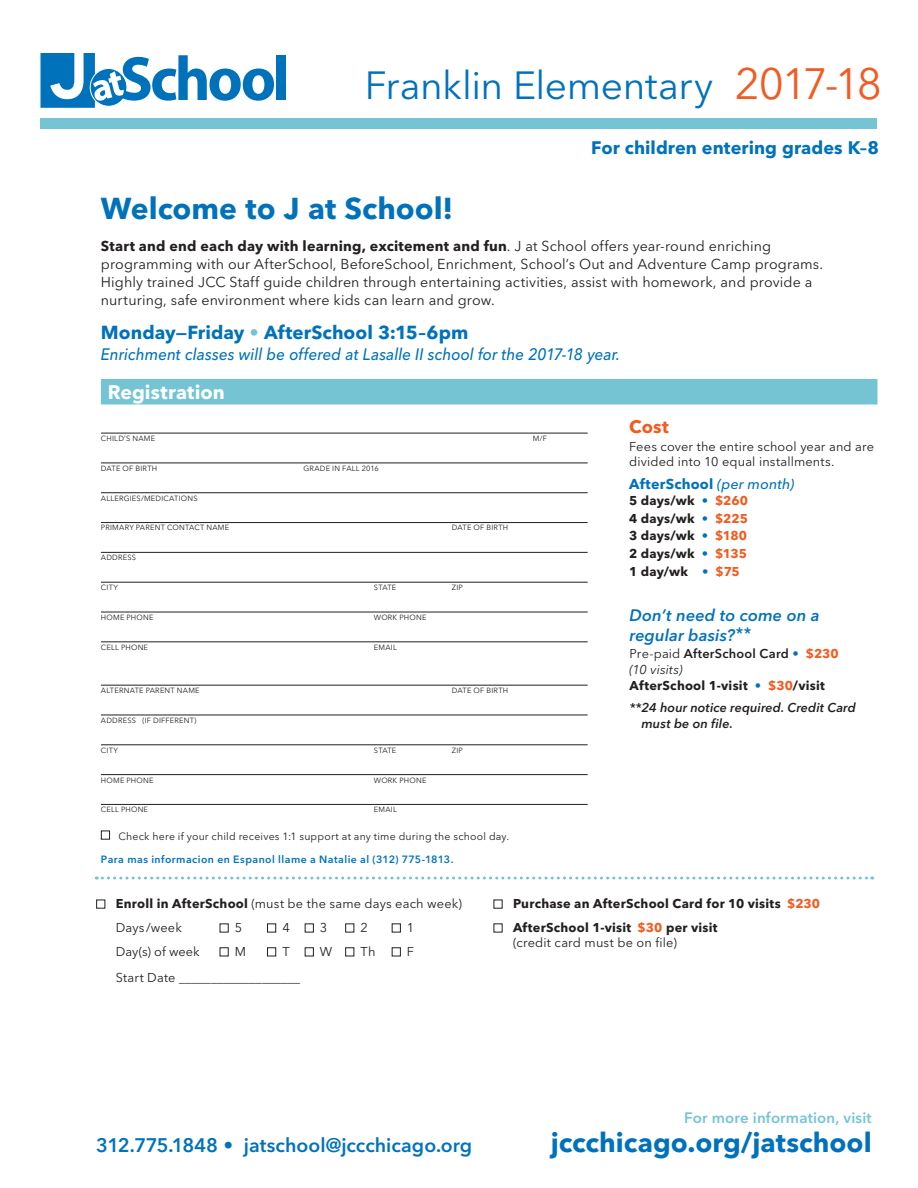
<style>
.page{position:relative;width:918px;height:1188px;background:#fff}
.page>*{position:absolute;margin:0;border:0;box-sizing:border-box;transform-origin:0 0}
.t1{font:39px "Avenir Next LT Pro";letter-spacing:-.01em;color:#0072bc}
.t2{font:700 30px "Avenir Next LT Pro";color:#0072bc}
.t3{font:700 27px "Avenir Next LT Pro";color:#0072bc}
.t4{font:600 19.5px "Avenir Next LT Pro";color:#0072bc}
.t5{font:700 19.5px "Avenir Next LT Pro";letter-spacing:.005em;color:#fff}
.t6{font:700 18.75px "Avenir Next LT Pro";color:#0072bc}
.t7{font:700 18px "Avenir Next LT Pro";letter-spacing:.005em;color:#0072bc}
.t8{font:700 18px "Avenir Next LT Pro";color:#f25b21}
.t9{font:italic 500 16.5px "Avenir Next LT Pro";color:#0072bc;scale:.93 1}
.t10{font:italic 600 16.5px/19.5px "Avenir Next LT Pro";letter-spacing:.005em;color:#0072bc}
.t11{font:600 15px "Avenir Next LT Pro";letter-spacing:.01em;color:#74c4d4}
.t12{font:14.25px/18px "Avenir Next LT Pro";letter-spacing:.01em;color:#231f20}
.t13{font:700 14.25px "Avenir Next LT Pro";letter-spacing:.015em;color:#0072bc}
.t14{font:700 12.75px/17.9px "Avenir Next LT Pro";letter-spacing:.02em;color:#231f20}
.t15{font:12.75px/23.9px "Avenir Next LT Pro";letter-spacing:.015em;color:#231f20}
.t16{font:italic 600 12.75px/15.8px "Avenir Next LT Pro";letter-spacing:.005em;color:#231f20}
.t17{font:10.5px "Avenir Next LT Pro";letter-spacing:.02em;color:#231f20}
.t18{font:600 10.5px "Avenir Next LT Pro";letter-spacing:.045em;color:#0072bc}
.t19{font:7.5px "Avenir Next LT Pro";letter-spacing:.03em;color:#231f20}
.s1{font-size:43.5px;color:#f25b21}
.s2{font-weight:700}
.s3{color:#74c4d4}
.s4{font-weight:500;font-style:italic}
.s5{color:#0072bc}
.s6{color:#f25b21}
.s7{font-weight:400}
.s8{font-weight:600}
.s9{font-weight:400;font-style:italic}
</style>
<div class="page">
<div style="left:40px;top:118px;width:838px;height:11px;background:#74c4d4"></div>
<svg style="left:41px;top:53px;width:233px;height:55px"></svg>
<div style="left:277px;top:55px;width:9px;height:45px;background:#0072bc"></div>
<div style="left:101px;top:379px;width:776px;height:25px;background:#74c4d4"></div>
<hr style="left:101px;top:433px;width:487px;height:1px;background:#231f20">
<hr style="left:101px;top:463px;width:487px;height:1px;background:#231f20">
<hr style="left:101px;top:492px;width:487px;height:1px;background:#231f20">
<hr style="left:101px;top:522px;width:487px;height:1px;background:#231f20">
<hr style="left:101px;top:552px;width:487px;height:1px;background:#231f20">
<hr style="left:101px;top:582px;width:487px;height:1px;background:#231f20">
<hr style="left:101px;top:612px;width:487px;height:1px;background:#231f20">
<hr style="left:101px;top:641px;width:487px;height:1px;background:#231f20">
<hr style="left:101px;top:685px;width:487px;height:1px;background:#231f20">
<hr style="left:101px;top:715px;width:487px;height:1px;background:#231f20">
<hr style="left:101px;top:744px;width:487px;height:1px;background:#231f20">
<hr style="left:101px;top:774px;width:487px;height:1px;background:#231f20">
<hr style="left:101px;top:804px;width:487px;height:1px;background:#231f20">
<div style="left:101px;top:831px;width:9px;height:9px;border:1px solid #231f20"></div>
<svg style="left:96px;top:877px;width:777px;height:3px"></svg>
<div style="left:96px;top:900px;width:9px;height:9px;border:1px solid #231f20"></div>
<div style="left:220px;top:923px;width:9px;height:9px;border:1px solid #231f20"></div>
<div style="left:267px;top:923px;width:9px;height:9px;border:1px solid #231f20"></div>
<div style="left:305px;top:923px;width:9px;height:9px;border:1px solid #231f20"></div>
<div style="left:345px;top:923px;width:9px;height:9px;border:1px solid #231f20"></div>
<div style="left:392px;top:923px;width:9px;height:9px;border:1px solid #231f20"></div>
<div style="left:220px;top:947px;width:9px;height:9px;border:1px solid #231f20"></div>
<div style="left:267px;top:947px;width:9px;height:9px;border:1px solid #231f20"></div>
<div style="left:305px;top:947px;width:9px;height:9px;border:1px solid #231f20"></div>
<div style="left:345px;top:947px;width:9px;height:9px;border:1px solid #231f20"></div>
<div style="left:392px;top:947px;width:9px;height:9px;border:1px solid #231f20"></div>
<h1 class="t1" style="left:365px;top:62px;width:519px">Franklin Elementary <span class="s1">2017-18</span></h1>
<p class="t7" style="left:591px;top:136px;width:289px">For children entering grades K–8</p>
<h2 class="t2" style="left:101px;top:190px;width:354px">Welcome to J at School!</h2>
<p class="t12" style="left:101px;top:237px;width:724px"><span class="s2">Start and end each day with learning, excitement and fun</span>. J at School offers year-round enriching programming with our AfterSchool, BeforeSchool, Enrichment, School’s Out and Adventure Camp programs.<br>Highly trained JCC Staff guide children through entertaining activities, assist with homework, and provide a nurturing, safe environment where kids can learn and grow.</p>
<h3 class="t6" style="left:101px;top:321px;width:369px">Monday—Friday <span class="s3">•</span> AfterSchool 3:15–6pm</h3>
<p class="t9" style="left:101px;top:345px;width:560px">Enrichment classes will be offered at Lasalle II school for the 2017-18 year.</p>
<h3 class="t5" style="left:108px;top:380px;width:119px">Registration</h3>
<p class="t19" style="left:101px;top:434px;width:56px">CHILD’S NAME</p>
<p class="t19" style="left:533px;top:434px;width:16px">M/F</p>
<p class="t19" style="left:101px;top:464px;width:58px">DATE OF BIRTH</p>
<p class="t19" style="left:303px;top:464px;width:77px">GRADE IN FALL 2016</p>
<p class="t19" style="left:101px;top:494px;width:98px">ALLERGIES/MEDICATIONS</p>
<p class="t19" style="left:101px;top:523px;width:130px">PRIMARY PARENT CONTACT NAME</p>
<p class="t19" style="left:452px;top:523px;width:58px">DATE OF BIRTH</p>
<p class="t19" style="left:101px;top:553px;width:37px">ADDRESS</p>
<p class="t19" style="left:101px;top:583px;width:19px">CITY</p>
<p class="t19" style="left:374px;top:583px;width:24px">STATE</p>
<p class="t19" style="left:452px;top:583px;width:12px">ZIP</p>
<p class="t19" style="left:101px;top:613px;width:54px">HOME PHONE</p>
<p class="t19" style="left:374px;top:613px;width:54px">WORK PHONE</p>
<p class="t19" style="left:101px;top:643px;width:49px">CELL PHONE</p>
<p class="t19" style="left:374px;top:643px;width:24px">EMAIL</p>
<p class="t19" style="left:101px;top:686px;width:100px">ALTERNATE PARENT NAME</p>
<p class="t19" style="left:452px;top:686px;width:58px">DATE OF BIRTH</p>
<p class="t19" style="left:101px;top:716px;width:97px">ADDRESS (IF DIFFERENT)</p>
<p class="t19" style="left:101px;top:746px;width:19px">CITY</p>
<p class="t19" style="left:374px;top:746px;width:24px">STATE</p>
<p class="t19" style="left:452px;top:746px;width:12px">ZIP</p>
<p class="t19" style="left:101px;top:775px;width:54px">HOME PHONE</p>
<p class="t19" style="left:374px;top:775px;width:54px">WORK PHONE</p>
<p class="t19" style="left:101px;top:805px;width:49px">CELL PHONE</p>
<p class="t19" style="left:374px;top:805px;width:24px">EMAIL</p>
<p class="t17" style="left:118px;top:830px;width:392px">Check here if your child receives 1:1 support at any time during the school day.</p>
<p class="t18" style="left:101px;top:853px;width:354px">Para mas informacion en Espanol llame a Natalie al (312) 775-1813.</p>
<p class="t8" style="left:629px;top:415px;width:41px">Cost</p>
<p class="t15" style="left:629px;top:438px;width:247px;line-height:15.8px">Fees cover the entire school year and are divided into 10 equal installments.</p>
<p class="t13" style="left:629px;top:475px;width:167px">AfterSchool <span class="s4">(per month)</span></p>
<p class="t14" style="left:629px;top:491px;width:120px;text-align:justify">5 days/wk <span class="s5">•</span> <span class="s6">$260<br></span>4 days/wk <span class="s5">•</span> <span class="s6">$225<br></span>3 days/wk <span class="s5">•</span> <span class="s6">$180<br></span>2 days/wk <span class="s5">•</span> <span class="s6">$135<br></span>1 day/wk <span class="s5">•</span> <span class="s6">$75</span></p>
<p class="t10" style="left:630px;top:605px;width:192px">Don’t need to come on a regular basis?**</p>
<p class="t14" style="left:630px;top:646px;width:211px;line-height:15.8px"><span class="s7">Pre-paid</span> <span class="s8">AfterSchool Card</span> <span class="s5">•</span> <span class="s6">$230 </span><span class="s9">(10 visits)<br></span>AfterSchool 1-visit <span class="s5">•</span> <span class="s6">$30</span>/visit</p>
<p class="t16" style="left:641px;top:700px;width:216px;text-indent:-12px">**24 hour notice required. Credit Card must be on file.</p>
<p class="t15" style="left:116px;top:892px;width:348px"><span class="s2">Enroll in AfterSchool</span> (must be the same days each week)<br>Days /week</p>
<p class="t15" style="left:235px;top:916px;width:9px">5</p>
<p class="t15" style="left:282px;top:916px;width:9px">4</p>
<p class="t15" style="left:320px;top:916px;width:9px">3</p>
<p class="t15" style="left:360px;top:916px;width:9px">2</p>
<p class="t15" style="left:407px;top:916px;width:9px">1</p>
<p class="t15" style="left:116px;top:940px;width:86px">Day(s) of week</p>
<p class="t15" style="left:235px;top:940px;width:13px">M</p>
<p class="t15" style="left:282px;top:940px;width:9px">T</p>
<p class="t15" style="left:320px;top:940px;width:14px">W</p>
<p class="t15" style="left:360px;top:940px;width:16px">Th</p>
<p class="t15" style="left:407px;top:940px;width:9px">F</p>
<p class="t15" style="left:116px;top:966px;width:186px">Start Date ___________________</p>
<p class="t14" style="left:513px;top:892px;width:309px;line-height:23.9px">Purchase an AfterSchool Card for 10 visits <span class="s6">$230<br></span>AfterSchool 1-visit <span class="s6">$30</span> per visit</p>
<p class="t15" style="left:513px;top:931px;width:165px">(credit card must be on file)</p>
<p class="t11" style="left:684px;top:1109px;width:189px">For more information, visit</p>
<h3 class="t4" style="left:96px;top:1134px;width:378px">312.775.1848 • jatschool@jccchicago.org</h3>
<h3 class="t3" style="left:551px;top:1126px;width:323px">jccchicago.org/jatschool</h3>
</div>
